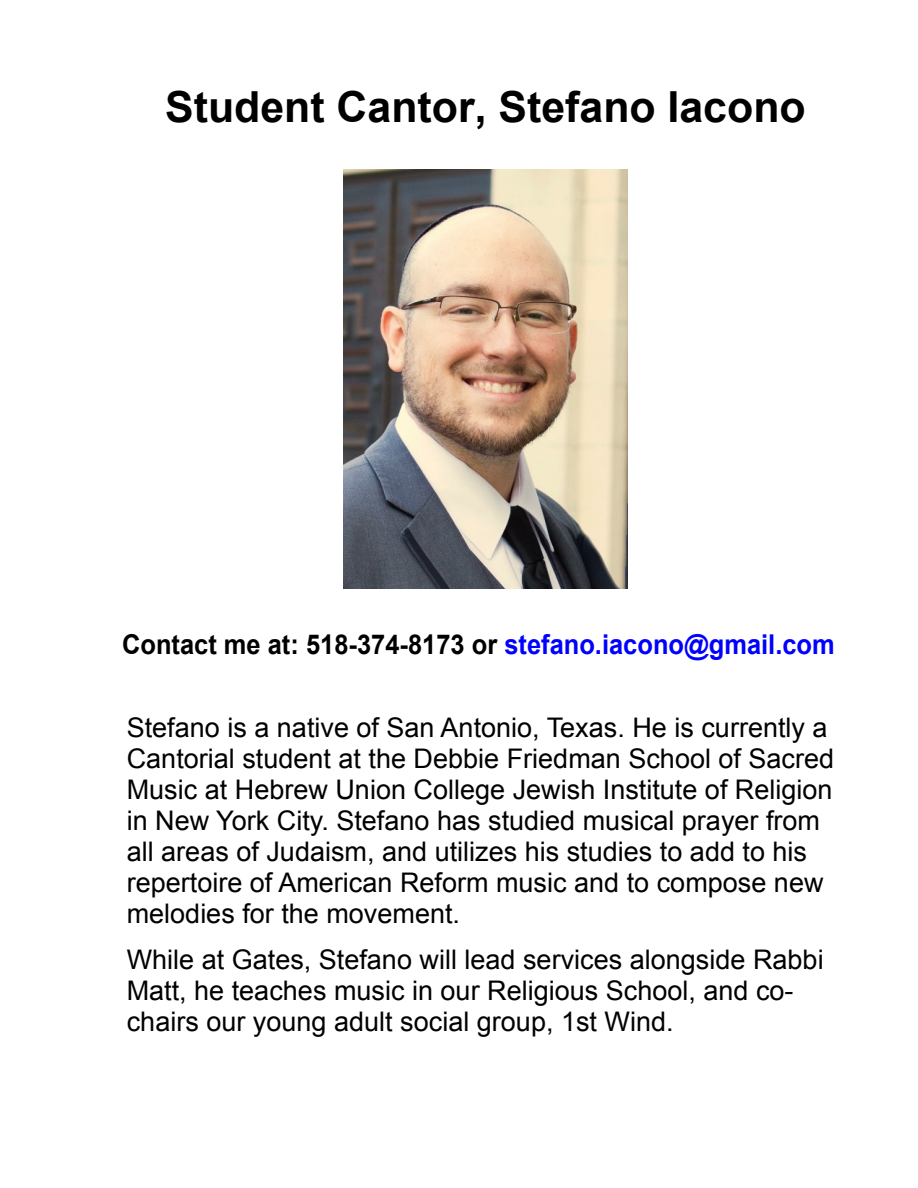
<style>
.page{position:relative;width:918px;height:1188px;background:#fff}
.page>*{position:absolute;margin:0;border:0;box-sizing:border-box;transform-origin:0 0}
.t1{font:700 42.9px "Arial";color:#000}
.t2{font:700 27.3px "Arial";color:#000;scale:.93 1}
.t3{font:27px/30.9px "Arial";color:#000}
.s1{color:#00f}
</style>
<div class="page">
<img style="left:344px;top:169px;width:283px;height:420px">
<h1 class="t1" style="left:165px;top:91px;width:642px">Student Cantor, Stefano Iacono</h1>
<p class="t2" style="left:122px;top:634px;width:768px">Contact me at: 518-374-8173 or <span class="s1">stefano.iacono@gmail.com</span></p>
<p class="t3" style="left:127px;top:715px;width:709px">Stefano is a native of San Antonio, Texas. He is currently a Cantorial student at the Debbie Friedman School of Sacred Music at Hebrew Union College Jewish Institute of Religion in New York City. Stefano has studied musical prayer from all areas of Judaism, and utilizes his studies to add to his repertoire of American Reform music and to compose new melodies for the movement.</p>
<p class="t3" style="left:127px;top:947px;width:698px">While at Gates, Stefano will lead services alongside Rabbi<br>Matt, he teaches music in our Religious School, and co&shy;chairs our young adult social group, 1st Wind.</p>
</div>
